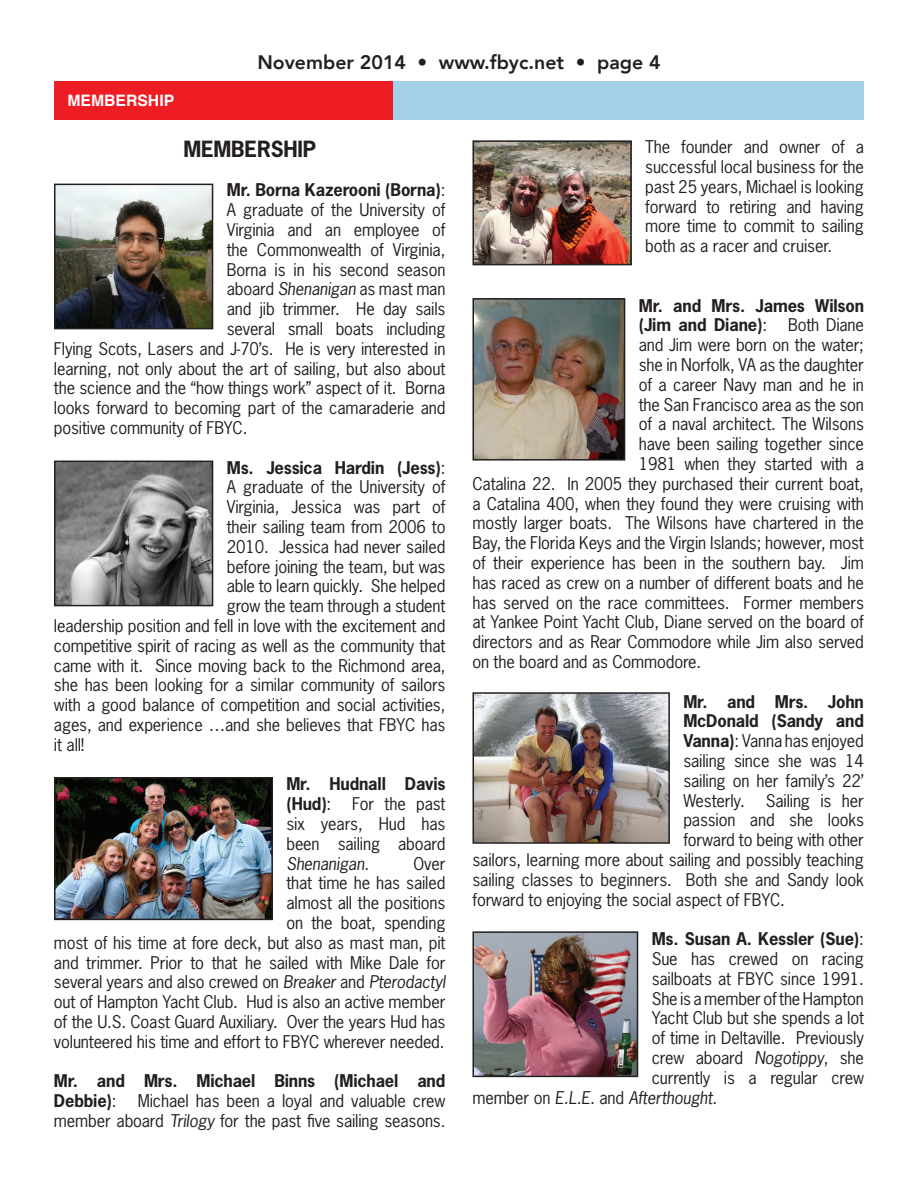
<style>
.page{position:relative;width:918px;height:1188px;background:#fff}
.page>*{position:absolute;margin:0;border:0;box-sizing:border-box;transform-origin:0 0}
.t1{font:700 21px "News Gothic Std";letter-spacing:-.01em;color:#231f20}
.t2{font:800 19.5px "Avenir";color:#231f20}
.t3{font:16.5px/19.8px "News Gothic Std";letter-spacing:-.01em;color:#231f20;text-align:justify}
.t4{font:700 16.5px/19.8px "News Gothic Std";letter-spacing:-.01em;color:#231f20}
.t5{font:italic 16.5px "News Gothic Std";letter-spacing:-.01em;color:#231f20}
.t6{font:700 15.75px "Helvetica";color:#fff}
.s1{font-weight:400}
.s2{font-style:italic}
.s3{font-weight:700}
.s4{font-style:normal}
</style>
<div class="page">
<div style="left:393px;top:81px;width:471px;height:39px;background:#a4d0e9"></div>
<div style="left:54px;top:81px;width:339px;height:39px;background:#ee1d23"></div>
<img style="left:57px;top:780px;width:213px;height:137px">
<div style="left:54px;top:777px;width:219px;height:143px;border:2px solid #231f20"></div>
<img style="left:475px;top:143px;width:154px;height:119px">
<div style="left:472px;top:140px;width:160px;height:125px;border:2px solid #231f20"></div>
<img style="left:475px;top:301px;width:147px;height:157px">
<div style="left:472px;top:298px;width:153px;height:163px;border:2px solid #231f20"></div>
<img style="left:475px;top:695px;width:192px;height:146px">
<div style="left:472px;top:692px;width:198px;height:152px;border:2px solid #231f20"></div>
<img style="left:475px;top:934px;width:160px;height:140px">
<div style="left:472px;top:931px;width:166px;height:146px;border:2px solid #231f20"></div>
<img style="left:57px;top:187px;width:153px;height:139px">
<div style="left:54px;top:184px;width:159px;height:145px;border:2px solid #231f20"></div>
<img style="left:57px;top:464px;width:153px;height:139px">
<div style="left:54px;top:461px;width:159px;height:145px;border:2px solid #231f20"></div>
<p class="t6" style="left:68px;top:94px;width:108px">MEMBERSHIP</p>
<p class="t2" style="left:257px;top:50px;width:405px">November 2014 • www.fbyc.net • page 4</p>
<p class="t1" style="left:184px;top:135px;width:134px">MEMBERSHIP</p>
<p class="t4" style="left:227px;top:180px;width:220px">Mr. Borna Kazerooni (Borna)<span class="s1">:</span></p>
<p class="t3" style="left:227px;top:200px;width:220px">A graduate of the University of</p>
<p class="t3" style="left:227px;top:220px;width:220px">Virginia and an employee of</p>
<p class="t3" style="left:227px;top:239px;width:220px">the Commonwealth of Virginia,</p>
<p class="t3" style="left:227px;top:259px;width:220px">Borna is in his second season</p>
<p class="t3" style="left:227px;top:279px;width:220px">aboard <span class="s2">Shenanigan</span> as mast man</p>
<p class="t3" style="left:227px;top:299px;width:220px">and jib trimmer. He day sails</p>
<p class="t3" style="left:227px;top:319px;width:220px">several small boats including</p>
<p class="t3" style="left:54px;top:338px;width:393px">Flying Scots, Lasers and J-70’s. He is very interested in</p>
<p class="t3" style="left:54px;top:358px;width:393px">learning, not only about the art of sailing, but also about</p>
<p class="t3" style="left:54px;top:378px;width:393px">the science and the “how things work” aspect of it. Borna</p>
<p class="t3" style="left:54px;top:398px;width:393px">looks forward to becoming part of the camaraderie and</p>
<p class="t3" style="left:54px;top:418px;width:195px">positive community of FBYC.</p>
<p class="t4" style="left:227px;top:457px;width:220px">Ms. Jessica Hardin (Jess)<span class="s1">:</span></p>
<p class="t3" style="left:227px;top:477px;width:220px">A graduate of the University of</p>
<p class="t3" style="left:227px;top:497px;width:220px">Virginia, Jessica was part of</p>
<p class="t3" style="left:227px;top:517px;width:220px">their sailing team from 2006 to</p>
<p class="t3" style="left:227px;top:536px;width:220px">2010. Jessica had never sailed</p>
<p class="t3" style="left:227px;top:556px;width:220px">before joining the team, but was</p>
<p class="t3" style="left:227px;top:576px;width:220px">able to learn quickly. She helped</p>
<p class="t3" style="left:227px;top:596px;width:220px">grow the team through a student</p>
<p class="t3" style="left:54px;top:616px;width:393px">leadership position and fell in love with the excitement and</p>
<p class="t3" style="left:54px;top:635px;width:393px">competitive spirit of racing as well as the community that</p>
<p class="t3" style="left:54px;top:655px;width:393px">came with it. Since moving back to the Richmond area,</p>
<p class="t3" style="left:54px;top:675px;width:393px">she has been looking for a similar community of sailors</p>
<p class="t3" style="left:54px;top:695px;width:393px">with a good balance of competition and social activities,</p>
<p class="t3" style="left:54px;top:715px;width:393px">ages, and experience …and she believes that FBYC has</p>
<p class="t3" style="left:54px;top:734px;width:31px">it all!</p>
<p class="t4" style="left:286px;top:774px;width:161px">Mr. Hudnall Davis (Hud)<span class="s1">:</span></p>
<p class="t3" style="left:286px;top:794px;width:161px;text-indent:66px">For the past six years, Hud has been sailing aboard <span class="s2">Shenanigan</span>.</p>
<p class="t3" style="left:54px;top:853px;width:393px;text-align:right">Over<br>that time he has sailed<br>almost all the positions<br>on the boat, spending<br>most of his time at fore deck, but also as mast man, pit and trimmer. Prior to that he sailed with Mike Dale for several years and also crewed on <span class="s2">Breaker</span> and <span class="s2">Pterodactyl </span>out of Hampton Yacht Club. Hud is also an active member of the U.S. Coast Guard Auxiliary. Over the years Hud has volunteered his time and effort to FBYC wherever needed.</p>
<p class="t4" style="left:54px;top:1071px;width:393px">Mr. and Mrs. Michael Binns (Michael and<br>Debbie)<span class="s1">:</span></p>
<p class="t3" style="left:54px;top:1091px;width:393px;text-align:right">Michael has been a loyal and valuable crew<br>member aboard <span class="s2">Trilogy</span> for the past five sailing seasons.</p>
<p class="t3" style="left:645px;top:137px;width:220px">The founder and owner of a successful local business for the past 25 years, Michael is looking forward to retiring and having more time to commit to sailing both as a racer and cruiser.</p>
<p class="t4" style="left:639px;top:295px;width:227px">Mr. and Mrs. James Wilson (Jim and Diane)<span class="s1">:</span></p>
<p class="t3" style="left:788px;top:315px;width:77px">Both Diane</p>
<p class="t3" style="left:639px;top:335px;width:227px">and Jim were born on the water;</p>
<p class="t3" style="left:639px;top:355px;width:227px">she in Norfolk, VA as the daughter</p>
<p class="t3" style="left:639px;top:375px;width:227px">of a career Navy man and he in</p>
<p class="t3" style="left:639px;top:394px;width:227px">the San Francisco area as the son</p>
<p class="t3" style="left:639px;top:414px;width:227px">of a naval architect. The Wilsons</p>
<p class="t3" style="left:639px;top:434px;width:227px">have been sailing together since</p>
<p class="t3" style="left:639px;top:454px;width:227px">1981 when they started with a</p>
<p class="t3" style="left:472px;top:474px;width:393px">Catalina 22. In 2005 they purchased their current boat,</p>
<p class="t3" style="left:472px;top:493px;width:393px">a Catalina 400, when they found they were cruising with</p>
<p class="t3" style="left:472px;top:513px;width:393px">mostly larger boats. The Wilsons have chartered in the</p>
<p class="t3" style="left:472px;top:533px;width:393px">Bay, the Florida Keys and the Virgin Islands; however, most</p>
<p class="t3" style="left:472px;top:553px;width:393px">of their experience has been in the southern bay. Jim</p>
<p class="t3" style="left:472px;top:573px;width:393px">has raced as crew on a number of different boats and he</p>
<p class="t3" style="left:472px;top:592px;width:393px">has served on the race committees. Former members</p>
<p class="t3" style="left:472px;top:612px;width:393px">at Yankee Point Yacht Club, Diane served on the board of</p>
<p class="t3" style="left:472px;top:632px;width:393px">directors and as Rear Commodore while Jim also served</p>
<p class="t3" style="left:472px;top:652px;width:230px">on the board and as Commodore.</p>
<p class="t3" style="left:683px;top:691px;width:182px"><span class="s3">Mr. and Mrs. John McDonald (Sandy and Vanna)</span>: Vanna has enjoyed sailing since she was 14 sailing on her family’s 22’ Westerly.</p>
<p class="t3" style="left:766px;top:790px;width:100px">Sailing is her</p>
<p class="t3" style="left:683px;top:810px;width:182px">passion and she looks</p>
<p class="t3" style="left:683px;top:830px;width:182px">forward to being with other</p>
<p class="t3" style="left:472px;top:850px;width:393px">sailors, learning more about sailing and possibly teaching</p>
<p class="t3" style="left:472px;top:870px;width:393px">sailing classes to beginners. Both she and Sandy look</p>
<p class="t3" style="left:472px;top:889px;width:314px">forward to enjoying the social aspect of FBYC.</p>
<p class="t4" style="left:652px;top:929px;width:214px">Ms. Susan A. Kessler (Sue)<span class="s1">:</span></p>
<p class="t3" style="left:652px;top:949px;width:214px">Sue has crewed on racing</p>
<p class="t3" style="left:652px;top:969px;width:214px">sailboats at FBYC since 1991.</p>
<p class="t3" style="left:652px;top:988px;width:214px">She is a member of the Hampton</p>
<p class="t3" style="left:652px;top:1008px;width:214px">Yacht Club but she spends a lot</p>
<p class="t3" style="left:652px;top:1028px;width:214px">of time in Deltaville. Previously</p>
<p class="t3" style="left:652px;top:1048px;width:214px">crew aboard <span class="s2">Nogotippy</span>, she</p>
<p class="t3" style="left:652px;top:1068px;width:214px">currently is a regular crew</p>
<p class="t5" style="left:472px;top:1087px;width:246px"><span class="s4">member on</span> E.L.E. <span class="s4">and</span> Afterthought<span class="s4">.</span></p>
</div>
